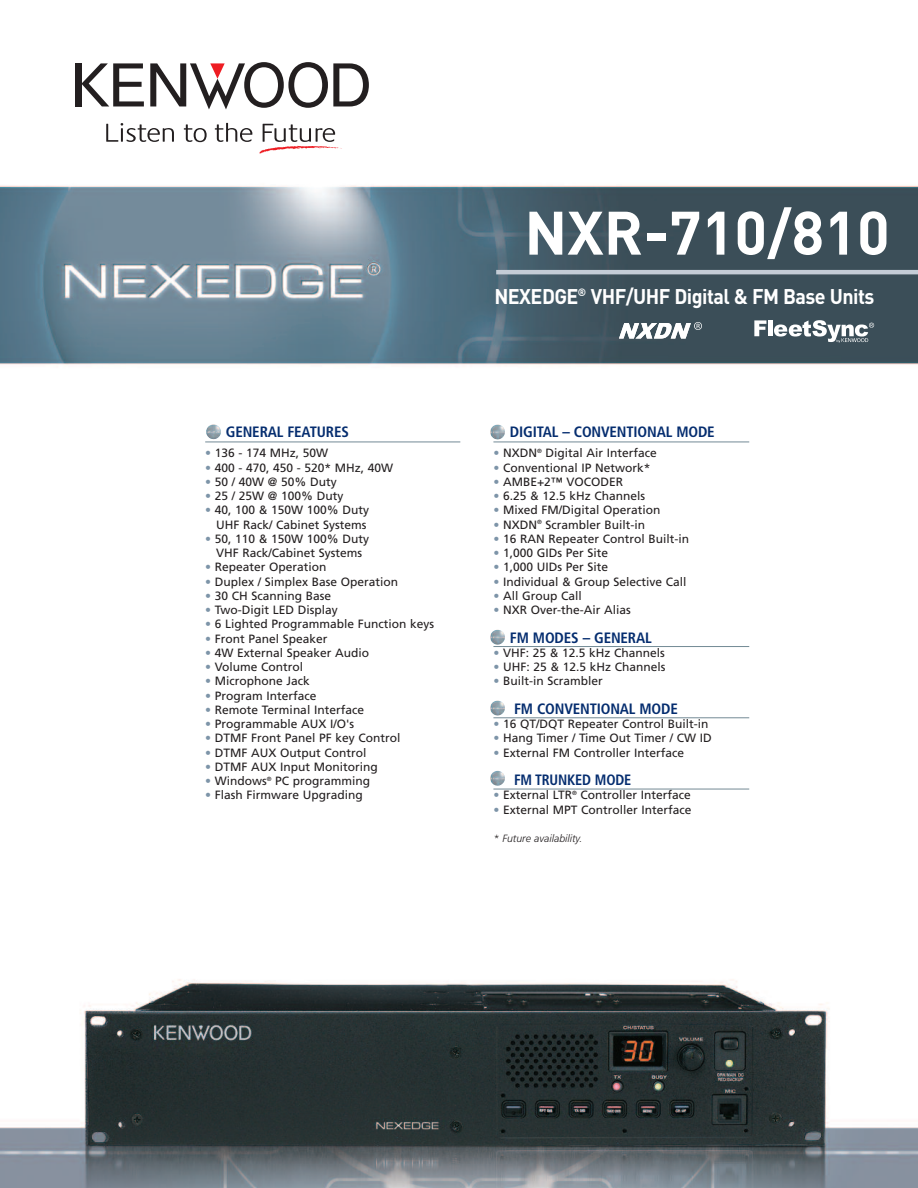
<style>
.page{position:relative;width:918px;height:1188px;background:#fff}
.page>*{position:absolute;margin:0;border:0;box-sizing:border-box;transform-origin:0 0}
.t1{font:700 60.3px "DIN";color:#fff}
.t2{font:700 21px "DIN";letter-spacing:-.025em;color:#fff;scale:.94 1}
.t3{font:700 condensed 15px "Frutiger";letter-spacing:-.01em;color:#052d6f}
.t4{font:700 condensed 15px "Frutiger";letter-spacing:-.01em;color:#052d6f;scale:.95 1}
.t5{font:12px/14.2px "Frutiger";color:#231f20;text-align:right}
.t6{font:italic 300 10.5px "Frutiger";color:#231f20}
.s1{color:#7d94a8}
</style>
<div class="page">
<img style="left:0;top:106px;width:918px;height:1082px">
<hr style="left:496px;top:270px;width:422px;height:4px;background:#c4ccd6">
<div style="left:75px;top:63px;width:6px;height:43px;background:#231f20"></div>
<svg style="left:81px;top:63px;width:63px;height:43px"></svg>
<svg style="left:150px;top:62px;width:219px;height:47px"></svg>
<svg style="left:106px;top:123px;width:68px;height:19px"></svg>
<svg style="left:184px;top:124px;width:23px;height:18px"></svg>
<svg style="left:215px;top:123px;width:37px;height:19px"></svg>
<svg style="left:259px;top:124px;width:83px;height:29px"></svg>
<svg style="left:754px;top:320px;width:12px;height:16px"></svg>
<div style="left:768px;top:320px;width:5px;height:16px;background:#fff"></div>
<svg style="left:774px;top:320px;width:100px;height:23px"></svg>
<svg style="left:619px;top:322px;width:83px;height:17px"></svg>
<hr style="left:493px;top:442px;width:256px;height:1px;background:#738a95">
<hr style="left:493px;top:646px;width:256px;height:1px;background:#738a95">
<hr style="left:493px;top:717px;width:256px;height:1px;background:#738a95">
<hr style="left:493px;top:789px;width:256px;height:1px;background:#738a95">
<hr style="left:205px;top:442px;width:255px;height:1px;background:#738a95">
<img style="left:206px;top:424px;width:15px;height:16px">
<img style="left:490px;top:424px;width:15px;height:16px">
<img style="left:490px;top:701px;width:15px;height:15px">
<img style="left:490px;top:630px;width:15px;height:15px">
<img style="left:490px;top:771px;width:15px;height:15px">
<p class="t3" style="left:226px;top:426px;width:125px">GENERAL FEATURES</p>
<p class="t5" style="left:205px;top:447px;width:125px"><span class="s1">•</span> 136 - 174 MHz, 50W</p>
<p class="t5" style="left:205px;top:461px;width:190px"><span class="s1">•</span> 400 - 470, 450 - 520* MHz, 40W</p>
<p class="t5" style="left:205px;top:476px;width:133px"><span class="s1">•</span> 50 / 40W @ 50% Duty</p>
<p class="t5" style="left:205px;top:490px;width:140px"><span class="s1">•</span> 25 / 25W @ 100% Duty</p>
<p class="t5" style="left:205px;top:504px;width:166px"><span class="s1">•</span> 40, 100 &amp; 150W 100% Duty<br>UHF Rack/ Cabinet Systems</p>
<p class="t5" style="left:205px;top:533px;width:166px;text-align:center"><span class="s1">•</span> 50, 110 &amp; 150W 100% Duty<br>VHF Rack/Cabinet Systems</p>
<p class="t5" style="left:205px;top:561px;width:123px"><span class="s1">•</span> Repeater Operation</p>
<p class="t5" style="left:205px;top:575px;width:195px"><span class="s1">•</span> Duplex / Simplex Base Operation</p>
<p class="t5" style="left:205px;top:590px;width:127px"><span class="s1">•</span> 30 CH Scanning Base</p>
<p class="t5" style="left:205px;top:604px;width:134px"><span class="s1">•</span> Two-Digit LED Display</p>
<p class="t5" style="left:205px;top:618px;width:231px"><span class="s1">•</span> 6 Lighted Programmable Function keys</p>
<p class="t5" style="left:205px;top:632px;width:124px"><span class="s1">•</span> Front Panel Speaker</p>
<p class="t5" style="left:205px;top:647px;width:166px"><span class="s1">•</span> 4W External Speaker Audio</p>
<p class="t5" style="left:205px;top:661px;width:100px"><span class="s1">•</span> Volume Control</p>
<p class="t5" style="left:205px;top:675px;width:106px"><span class="s1">•</span> Microphone Jack</p>
<p class="t5" style="left:205px;top:689px;width:113px"><span class="s1">•</span> Program Interface</p>
<p class="t5" style="left:205px;top:704px;width:160px"><span class="s1">•</span> Remote Terminal Interface</p>
<p class="t5" style="left:205px;top:718px;width:151px"><span class="s1">•</span> Programmable AUX I/O's</p>
<p class="t5" style="left:205px;top:732px;width:197px"><span class="s1">•</span> DTMF Front Panel PF key Control</p>
<p class="t5" style="left:205px;top:746px;width:163px"><span class="s1">•</span> DTMF AUX Output Control</p>
<p class="t5" style="left:205px;top:761px;width:174px"><span class="s1">•</span> DTMF AUX Input Monitoring</p>
<p class="t5" style="left:205px;top:775px;width:167px"><span class="s1">•</span> Windows<sup>®</sup> PC programming</p>
<p class="t5" style="left:205px;top:789px;width:159px"><span class="s1">•</span> Flash Firmware Upgrading</p>
<h1 class="t1" style="left:524px;top:197px;width:367px">NXR-710/810</h1>
<h2 class="t2" style="left:494px;top:284px;width:406px">NEXEDGE<sup>®</sup> VHF/UHF Digital &amp; FM Base Units</h2>
<p class="t3" style="left:510px;top:426px;width:206px">DIGITAL – CONVENTIONAL MODE</p>
<p class="t5" style="left:493px;top:447px;width:165px"><span class="s1">•</span> NXDN<sup>®</sup> Digital Air Interface</p>
<p class="t5" style="left:493px;top:461px;width:158px"><span class="s1">•</span> Conventional IP Network*</p>
<p class="t5" style="left:493px;top:476px;width:131px"><span class="s1">•</span> AMBE+2™ VOCODER</p>
<p class="t5" style="left:493px;top:490px;width:153px"><span class="s1">•</span> 6.25 &amp; 12.5 kHz Channels</p>
<p class="t5" style="left:493px;top:504px;width:168px"><span class="s1">•</span> Mixed FM/Digital Operation</p>
<p class="t5" style="left:493px;top:518px;width:153px"><span class="s1">•</span> NXDN<sup>®</sup> Scrambler Built-in</p>
<p class="t5" style="left:493px;top:533px;width:197px"><span class="s1">•</span> 16 RAN Repeater Control Built-in</p>
<p class="t5" style="left:493px;top:547px;width:116px"><span class="s1">•</span> 1,000 GIDs Per Site</p>
<p class="t5" style="left:493px;top:561px;width:116px"><span class="s1">•</span> 1,000 UIDs Per Site</p>
<p class="t5" style="left:493px;top:575px;width:194px"><span class="s1">•</span> Individual &amp; Group Selective Call</p>
<p class="t5" style="left:493px;top:590px;width:90px"><span class="s1">•</span> All Group Call</p>
<p class="t5" style="left:493px;top:604px;width:139px"><span class="s1">•</span> NXR Over-the-Air Alias</p>
<p class="t3" style="left:510px;top:631px;width:143px">FM MODES – GENERAL</p>
<p class="t5" style="left:493px;top:647px;width:173px"><span class="s1">•</span> VHF: 25 &amp; 12.5 kHz Channels</p>
<p class="t5" style="left:493px;top:661px;width:174px"><span class="s1">•</span> UHF: 25 &amp; 12.5 kHz Channels</p>
<p class="t5" style="left:493px;top:675px;width:111px"><span class="s1">•</span> Built-in Scrambler</p>
<p class="t3" style="left:514px;top:703px;width:165px">FM CONVENTIONAL MODE</p>
<p class="t5" style="left:493px;top:718px;width:217px"><span class="s1">•</span> 16 QT/DQT Repeater Control Built-in</p>
<p class="t5" style="left:493px;top:732px;width:220px"><span class="s1">•</span> Hang Timer / Time Out Timer / CW ID</p>
<p class="t5" style="left:493px;top:746px;width:192px"><span class="s1">•</span> External FM Controller Interface</p>
<p class="t4" style="left:514px;top:774px;width:125px">FM TRUNKED MODE</p>
<p class="t5" style="left:493px;top:789px;width:199px"><span class="s1">•</span> External LTR<sup>®</sup> Controller Interface</p>
<p class="t5" style="left:493px;top:803px;width:200px"><span class="s1">•</span> External MPT Controller Interface</p>
<p class="t6" style="left:493px;top:834px;width:90px">* Future availability.</p>
</div>
